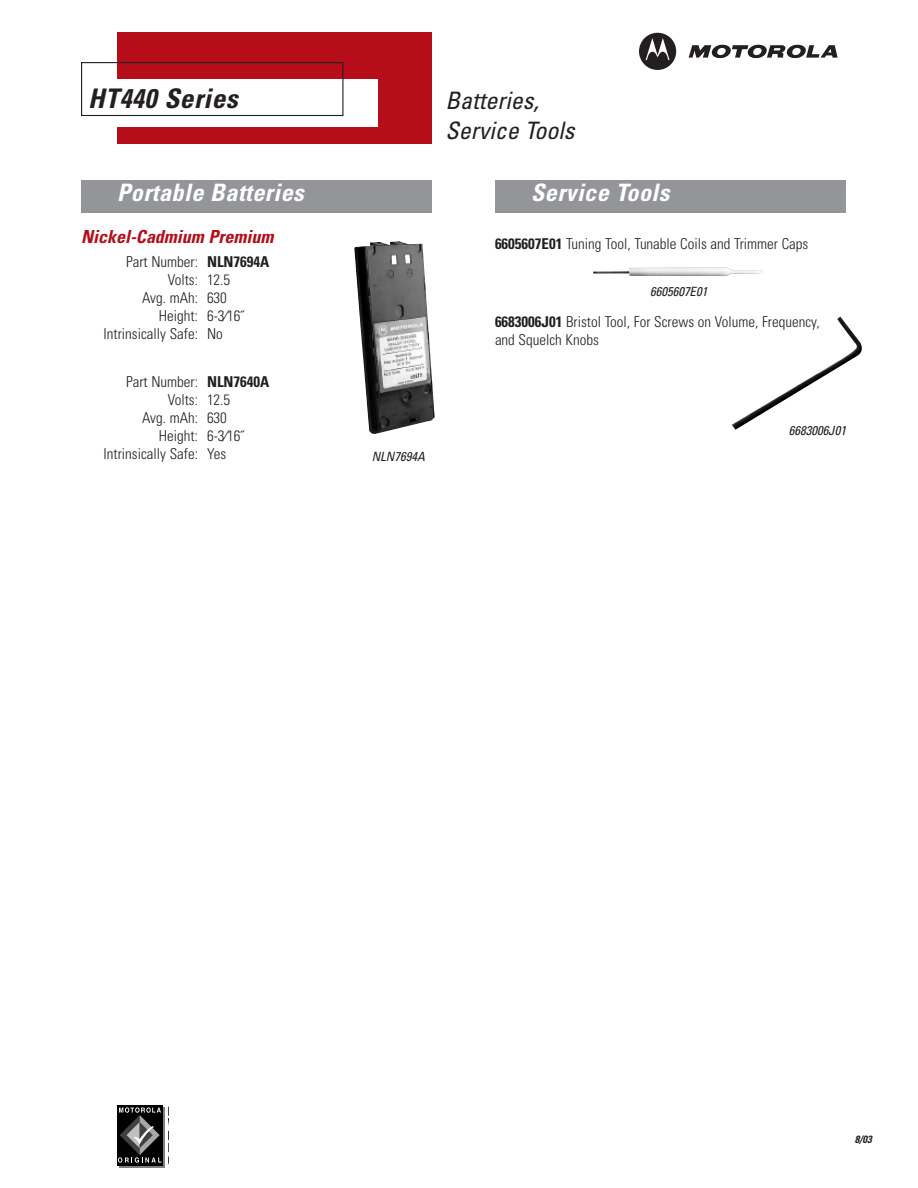
<style>
.page{position:relative;width:918px;height:1188px;background:#fff}
.page>*{position:absolute;margin:0;border:0;box-sizing:border-box;transform-origin:0 0}
.t1{font:italic 700 condensed 27px "Univers";letter-spacing:.02em;color:#231f20}
.t2{font:italic 700 condensed 24px "Univers";letter-spacing:.02em;color:#fff}
.t3{font:italic condensed 24px/30px "Univers";color:#231f20}
.t4{font:italic 700 condensed 18px "Univers";color:#b50e1a}
.t5{font:300 condensed 15px/18px "Univers";color:#231f20}
.t6{font:italic condensed 12.75px "Univers";color:#231f20}
.t7{font:italic 700 condensed 10.5px "Univers";color:#231f20}
.s1{font-weight:700}
</style>
<div class="page">
<svg style="left:119px;top:1107px;width:46px;height:61px"></svg>
<div style="left:117px;top:1105px;width:45px;height:60px;background:#000"></div>
<svg style="left:118px;top:1107px;width:43px;height:56px"></svg>
<div style="left:117px;top:33px;width:315px;height:111px;background:#b50e1a"></div>
<svg style="left:639px;top:33px;width:37px;height:37px"></svg>
<svg style="left:689px;top:45px;width:149px;height:14px"></svg>
<div style="left:81px;top:79px;width:297px;height:48px;background:#fff"></div>
<div style="left:81px;top:62px;width:262px;height:54px;border:1px solid #231f20"></div>
<div style="left:81px;top:180px;width:351px;height:33px;background:#939598"></div>
<div style="left:495px;top:180px;width:351px;height:33px;background:#939598"></div>
<img style="left:354px;top:241px;width:81px;height:193px">
<img style="left:593px;top:267px;width:169px;height:9px">
<img style="left:731px;top:317px;width:131px;height:113px">
<h1 class="t1" style="left:88px;top:89px;width:151px">HT440 Series</h1>
<h2 class="t2" style="left:117px;top:184px;width:188px">Portable Batteries</h2>
<p class="t4" style="left:81px;top:230px;width:194px">Nickel-Cadmium Premium</p>
<p class="t5" style="left:126px;top:254px;width:145px">Part Number: <span class="s1">NLN7694A</span></p>
<p class="t5" style="left:168px;top:272px;width:64px">Volts: 12.5</p>
<p class="t5" style="left:142px;top:290px;width:86px">Avg. mAh: 630</p>
<p class="t5" style="left:159px;top:308px;width:87px">Height: 6-3⁄16˝</p>
<p class="t5" style="left:104px;top:326px;width:121px">Intrinsically Safe: No</p>
<p class="t5" style="left:126px;top:374px;width:145px">Part Number: <span class="s1">NLN7640A</span></p>
<p class="t5" style="left:168px;top:392px;width:64px">Volts: 12.5</p>
<p class="t5" style="left:142px;top:410px;width:86px">Avg. mAh: 630</p>
<p class="t5" style="left:159px;top:428px;width:87px">Height: 6-3⁄16˝</p>
<p class="t5" style="left:104px;top:446px;width:124px">Intrinsically Safe: Yes</p>
<h2 class="t3" style="left:446px;top:88px;width:130px">Batteries,<br>Service Tools</h2>
<h2 class="t2" style="left:531px;top:184px;width:140px">Service Tools</h2>
<p class="t5" style="left:495px;top:236px;width:315px"><span class="s1">6605607E01</span> Tuning Tool, Tunable Coils and Trimmer Caps</p>
<p class="t6" style="left:650px;top:287px;width:59px">6605607E01</p>
<p class="t5" style="left:495px;top:314px;width:326px"><span class="s1">6683006J01</span> Bristol Tool, For Screws on Volume, Frequency, and Squelch Knobs</p>
<p class="t6" style="left:372px;top:451px;width:55px">NLN7694A</p>
<p class="t6" style="left:789px;top:426px;width:59px">6683006J01</p>
<p class="t7" style="left:855px;top:1136px;width:18px">8/03</p>
</div>
